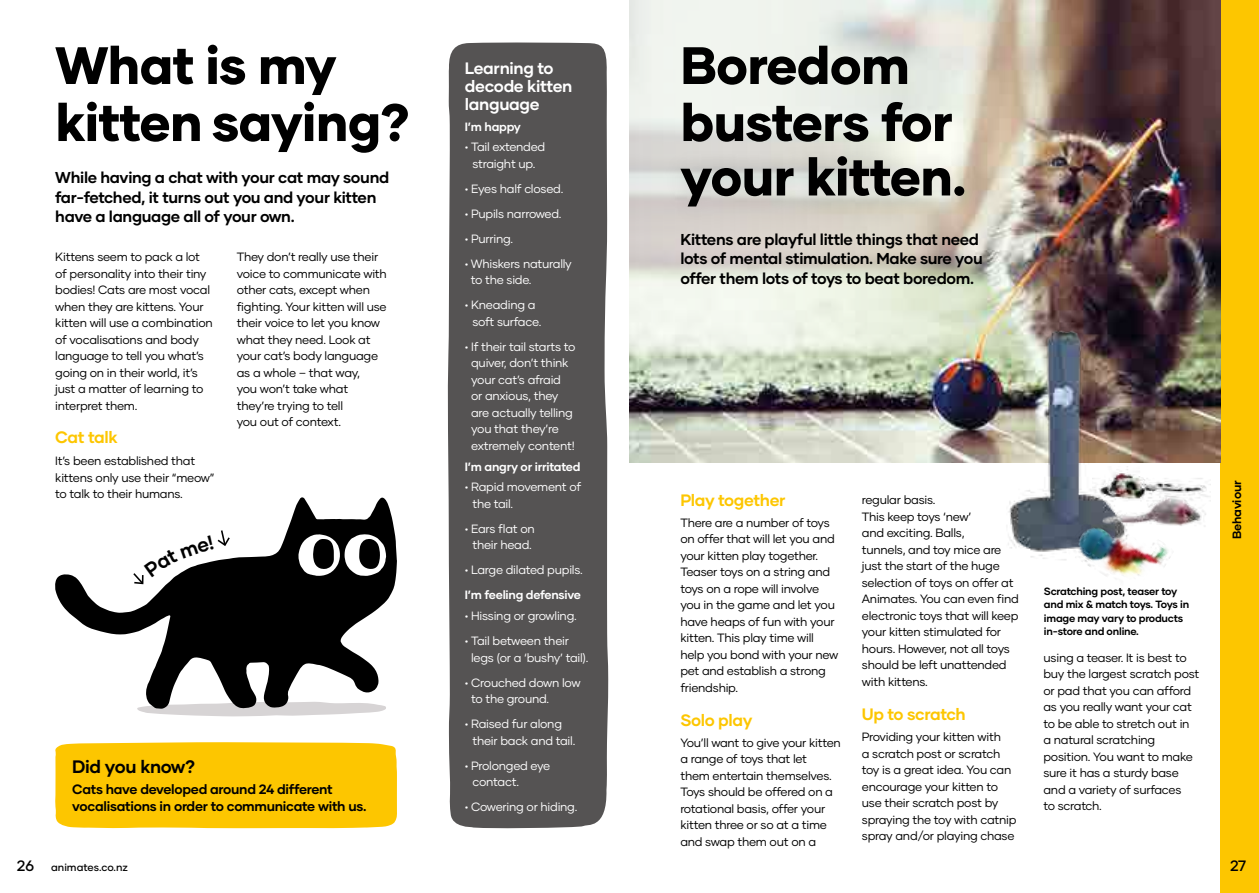
<style>
.page{position:relative;width:1259px;height:893px;background:#fff}
.page>*{position:absolute;margin:0;border:0;box-sizing:border-box;transform-origin:0 0}
.t1{font:800 52.5px/57px "Gilmer";letter-spacing:-.015em;color:#000}
.t2{font:700 18px "Gilmer";letter-spacing:-.02em;color:#000}
.t3{font:700 16.5px "Gilmer";letter-spacing:-.02em;color:#fdc600}
.t4{font:700 16.5px/18px "Gilmer";letter-spacing:-.02em;color:#fff}
.t5{font:700 15.75px/19.5px "Gilmer";letter-spacing:-.02em;color:#000}
.t6{font:500 15px "Gilmer";color:#000}
.t7{font:700 13.5px/16.5px "Gilmer";letter-spacing:-.02em;color:#000}
.t8{font:12px/16.5px "Gilmer";letter-spacing:-.02em;color:#000}
.t9{font:12px/16.5px "Gilmer";letter-spacing:-.02em;color:#fff}
.t10{font:700 12px "Gilmer";letter-spacing:-.02em;color:#fff}
.t11{font:700 12px "Gilmer";letter-spacing:-.01em;color:#000}
.t12{font:700 10.5px/13.5px "Gilmer";letter-spacing:-.02em;color:#000}
.t13{font:500 10.5px "Gilmer";color:#000}
.s1{font-size:15px}
</style>
<div class="page">
<div style="left:1220px;top:0;width:39px;height:893px;background:#fdc600"></div>
<div style="left:448px;top:42px;width:160px;height:787px;background:#555353"></div>
<img style="left:629px;top:0;width:591px;height:463px">
<img style="left:629px;top:0;width:484px;height:356px">
<img style="left:996px;top:309px;width:154px;height:251px">
<div style="left:660px;top:134px;width:327px;height:94px;background:#000;opacity:.13"></div>
<div style="left:55px;top:742px;width:342px;height:86px;background:#fdc600"></div>
<svg style="left:137px;top:709px;width:248px;height:7px"></svg>
<img style="left:1102px;top:500px;width:109px;height:27px">
<img style="left:1092px;top:466px;width:118px;height:35px">
<img style="left:1065px;top:502px;width:110px;height:74px">
<svg style="left:55px;top:497px;width:342px;height:212px"></svg>
<svg style="left:298px;top:534px;width:88px;height:42px"></svg>
<svg style="left:132px;top:529px;width:99px;height:57px"></svg>
<h1 class="t1" style="left:55px;top:37px;width:356px">What is my kitten saying?</h1>
<h3 class="t5" style="left:55px;top:168px;width:335px">While having a chat with your cat may sound far-fetched, it turns out you and your kitten have a language all of your own.</h3>
<p class="t8" style="left:55px;top:249px;width:159px">Kittens seem to pack a lot of personality into their tiny bodies! Cats are most vocal when they are kittens. Your kitten will use a combination of vocalisations and body language to tell you what’s going on in their world, it’s just a matter of learning to interpret them.</p>
<h3 class="t3" style="left:55px;top:427px;width:64px">Cat talk</h3>
<p class="t8" style="left:55px;top:453px;width:161px">It’s been established that kittens only use their “meow” to talk to their humans.</p>
<p class="t8" style="left:237px;top:249px;width:152px">They don’t really use their voice to communicate with other cats, except when fighting. Your kitten will use their voice to let you know what they need. Look at your cat’s body language as a whole – that way,<br>you won’t take what they’re trying to tell<br>you out of context.</p>
<h2 class="t2" style="left:72px;top:756px;width:125px">Did you know?</h2>
<p class="t7" style="left:72px;top:781px;width:296px">Cats have developed around 24 different vocalisations in order to communicate with us.</p>
<h3 class="t4" style="left:465px;top:59px;width:109px">Learning to decode kitten language</h3>
<p class="t10" style="left:465px;top:119px;width:58px">I’m happy</p>
<p class="t9" style="left:465px;top:139px;width:82px;text-align:center">• Tail extended straight up.</p>
<p class="t9" style="left:465px;top:180px;width:100px">• Eyes half closed.</p>
<p class="t9" style="left:465px;top:205px;width:98px">• Pupils narrowed.</p>
<p class="t9" style="left:465px;top:230px;width:50px">• Purring.</p>
<p class="t9" style="left:471px;top:255px;width:103px;text-indent:-6px">• Whiskers naturally to the side.</p>
<p class="t9" style="left:472px;top:297px;width:70px;text-indent:-8px">• Kneading a soft surface.</p>
<p class="t9" style="left:471px;top:338px;width:106px;text-indent:-6px">• If their tail starts to quiver, don’t think your cat’s afraid<br>or anxious, they are actually telling you that they’re extremely content!</p>
<p class="t10" style="left:465px;top:459px;width:117px">I’m angry or irritated</p>
<p class="t9" style="left:472px;top:479px;width:110px;text-indent:-8px">• Rapid movement of the tail.</p>
<p class="t9" style="left:465px;top:520px;width:71px;text-align:center">• Ears flat on their head.</p>
<p class="t9" style="left:465px;top:562px;width:119px">• Large dilated pupils.</p>
<p class="t10" style="left:465px;top:588px;width:118px">I’m feeling defensive</p>
<p class="t9" style="left:465px;top:608px;width:113px">• Hissing or growling.</p>
<p class="t9" style="left:471px;top:633px;width:119px;text-indent:-6px">• Tail between their legs (or a ‘bushy’ tail).</p>
<p class="t9" style="left:471px;top:674px;width:111px;text-indent:-6px">• Crouched down low to the ground.</p>
<p class="t9" style="left:472px;top:716px;width:104px;text-indent:-8px">• Raised fur along their back and tail.</p>
<p class="t9" style="left:472px;top:757px;width:79px;text-indent:-8px">• Prolonged eye contact.</p>
<p class="t9" style="left:465px;top:799px;width:114px">• Cowering or hiding.</p>
<h1 class="t1" style="left:680px;top:37px;width:274px">Boredom busters for</h1>
<h1 class="t1" style="left:680px;top:148px;width:287px">your kitten.</h1>
<h3 class="t5" style="left:680px;top:229px;width:304px">Kittens are playful little things that need lots of mental stimulation. Make sure you offer them lots of toys to beat boredom.</h3>
<h3 class="t3" style="left:680px;top:490px;width:107px">Play together</h3>
<p class="t8" style="left:680px;top:514px;width:159px">There are a number of toys on offer that will let you and your kitten play together.<br>Teaser toys on a string and toys on a rope will involve you in the game and let you have heaps of fun with your kitten. This play time will help you bond with your new pet and establish a strong friendship.</p>
<h3 class="t3" style="left:680px;top:710px;width:74px">Solo play</h3>
<p class="t8" style="left:680px;top:734px;width:162px">You’ll want to give your kitten a range of toys that let<br>them entertain themselves.<br>Toys should be offered on a rotational basis, offer your kitten three or so at a time and swap them out on a</p>
<p class="t8" style="left:862px;top:492px;width:158px">regular basis.<br>This keep toys ‘new’<br>and exciting. Balls,<br>tunnels, and toy mice are just the start of the huge selection of toys on offer at<br>Animates. You can even find electronic toys that will keep your kitten stimulated for hours. However, not all toys should be left unattended with kittens.</p>
<h3 class="t3" style="left:862px;top:704px;width:105px">Up to scratch</h3>
<p class="t8" style="left:862px;top:728px;width:156px">Providing your kitten with<br>a scratch post or scratch toy is a great idea. You can encourage your kitten to use their scratch post by spraying the toy with catnip spray and/or playing chase</p>
<p class="t12" style="left:1044px;top:584px;width:147px">Scratching post, teaser toy and mix &amp; match toys. Toys in image may vary to products in-store and online.</p>
<p class="t8" style="left:1043px;top:649px;width:157px">using a teaser. It is best to buy the largest scratch post or pad that you can afford as you really want your cat to be able to stretch out in a natural scratching position. You want to make sure it has a sturdy base and a variety of surfaces<br>to scratch.</p>
<p class="t11" style="left:1229px;top:539px;width:60px;rotate:-90deg">Behaviour</p>
<p class="t13" style="left:17px;top:861px;width:113px"><span class="s1">26</span> animates.co.nz</p>
<p class="t6" style="left:1230px;top:856px;width:17px">27</p>
</div>
